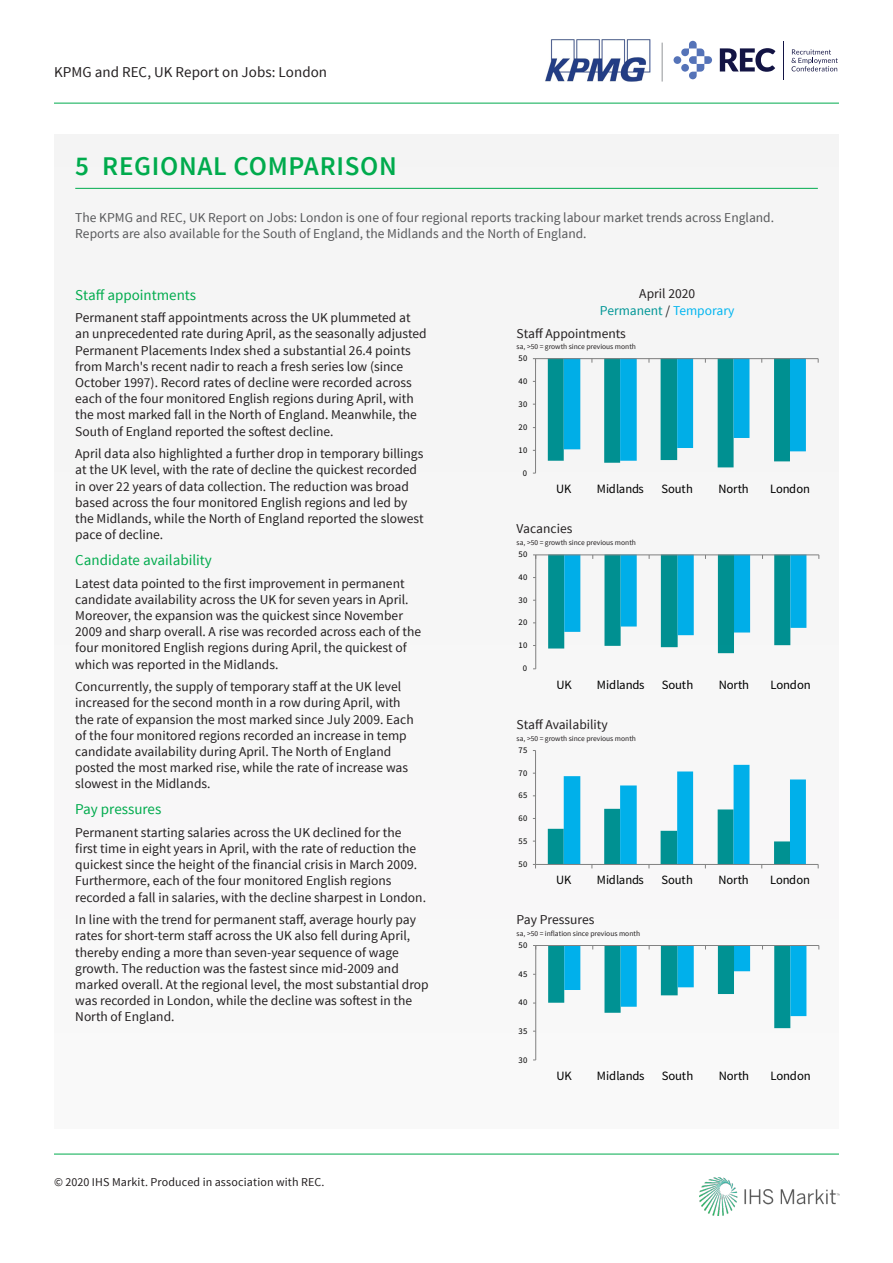
<style>
.page{position:relative;width:893px;height:1263px;background:#fff}
.page>*{position:absolute;margin:0;border:0;box-sizing:border-box;transform-origin:0 0}
.Section_header_large{font:600 27px "Source Sans Pro";letter-spacing:.025em;color:#00ab4d}
.Body_copy_intro{font:15px "Source Sans Pro";color:#00ab4d}
.t1{font:15px "Source Sans Pro";letter-spacing:.005em;color:#231f20}
.Body_copy_main{font:13.5px/16.2px "Source Sans Pro";color:#231f20}
.Body_copy_main-2{font:13.5px/16.2px "Source Sans Pro";color:#57585a}
.Chart_title{font:13.5px "Source Sans Pro";color:#231f20}
.Chart_title-2{font:13.5px "Source Sans Pro";color:#009696}
.Last_six_months{font:13.5px "Source Sans Pro";color:#231f20}
.t2{font:12.75px "Source Sans Pro";letter-spacing:-.015em;color:#000}
.t3{font:12.6px "Source Sans Pro";letter-spacing:-.015em;color:#000}
.t4{font:12px "Source Sans Pro";letter-spacing:.01em;color:#231f20}
.t5{font:8.7px "Source Sans Pro";letter-spacing:.04em;color:#000}
.Axis_title{font:7.5px "Source Sans Pro";color:#231f20}
.s1{color:#231f20}
.s2{color:#00b5f0}
</style>
<div class="page">
<hr style="left:54px;top:103px;width:785px;height:1px;background:#00ab4d">
<img style="left:699px;top:1177px;width:141px;height:38px">
<hr style="left:54px;top:1154px;width:785px;height:1px;background:#00ab4d">
<img style="left:545px;top:39px;width:106px;height:43px">
<svg style="left:720px;top:48px;width:55px;height:24px"></svg>
<hr style="left:783px;top:41px;width:1px;height:38px;background:#131444">
<svg style="left:791px;top:49px;width:47px;height:22px"></svg>
<div style="left:673px;top:56px;width:8px;height:8px;background:#5573b8;border-radius:50%"></div>
<svg style="left:681px;top:41px;width:31px;height:38px"></svg>
<hr style="left:662px;top:43px;width:1px;height:39px;background:#939598">
<div style="left:54px;top:134px;width:785px;height:995px;background:#f6f6f6"></div>
<hr style="left:535px;top:359px;width:1px;height:114px;background:#868686">
<hr style="left:535px;top:358px;width:283px;height:1px;background:#868686">
<svg style="left:548px;top:358px;width:258px;height:109px"></svg>
<hr style="left:75px;top:188px;width:743px;height:1px;background:#00ab4d">
<hr style="left:535px;top:555px;width:1px;height:114px;background:#868686">
<hr style="left:536px;top:554px;width:283px;height:1px;background:#868686">
<svg style="left:548px;top:555px;width:258px;height:98px"></svg>
<hr style="left:535px;top:750px;width:1px;height:114px;background:#868686">
<hr style="left:535px;top:864px;width:283px;height:1px;background:#868686">
<svg style="left:548px;top:765px;width:258px;height:103px"></svg>
<hr style="left:535px;top:945px;width:1px;height:115px;background:#868686">
<hr style="left:536px;top:945px;width:283px;height:1px;background:#868686">
<svg style="left:548px;top:946px;width:258px;height:82px"></svg>
<p class="t1" style="left:54px;top:63px;width:275px">KPMG and REC, UK Report on Jobs: London</p>
<p class="Section_header_large" style="left:75px;top:149px;width:323px">5 REGIONAL COMPARISON</p>
<p class="Body_copy_main-2" style="left:75px;top:210px;width:700px">The KPMG and REC, UK Report on Jobs: London is one of four regional reports tracking labour market trends across England.<br>Reports are also available for the South of England, the Midlands and the North of England.</p>
<p class="Body_copy_intro" style="left:75px;top:285px;width:122px">Staff appointments</p>
<p class="Body_copy_main" style="left:75px;top:310px;width:353px">Permanent staff appointments across the UK plummeted at an unprecedented rate during April, as the seasonally adjusted Permanent Placements Index shed a substantial 26.4 points from March's recent nadir to reach a fresh series low (since October 1997). Record rates of decline were recorded across each of the four monitored English regions during April, with the most marked fall in the North of England. Meanwhile, the South of England reported the softest decline.</p>
<p class="Body_copy_main" style="left:75px;top:446px;width:350px">April data also highlighted a further drop in temporary billings at the UK level, with the rate of decline the quickest recorded in over 22 years of data collection. The reduction was broad based across the four monitored English regions and led by the Midlands, while the North of England reported the slowest pace of decline.</p>
<p class="Body_copy_intro" style="left:75px;top:551px;width:138px">Candidate availability</p>
<p class="Body_copy_main" style="left:75px;top:575px;width:347px">Latest data pointed to the first improvement in permanent candidate availability across the UK for seven years in April.<br>Moreover, the expansion was the quickest since November 2009 and sharp overall. A rise was recorded across each of the four monitored English regions during April, the quickest of which was reported in the Midlands.</p>
<p class="Body_copy_main" style="left:75px;top:679px;width:340px">Concurrently, the supply of temporary staff at the UK level increased for the second month in a row during April, with the rate of expansion the most marked since July 2009. Each of the four monitored regions recorded an increase in temp candidate availability during April. The North of England posted the most marked rise, while the rate of increase was slowest in the Midlands.</p>
<p class="Body_copy_intro" style="left:75px;top:800px;width:88px">Pay pressures</p>
<p class="Body_copy_main" style="left:75px;top:824px;width:352px">Permanent starting salaries across the UK declined for the first time in eight years in April, with the rate of reduction the quickest since the height of the financial crisis in March 2009.<br>Furthermore, each of the four monitored English regions recorded a fall in salaries, with the decline sharpest in London.</p>
<p class="Body_copy_main" style="left:75px;top:912px;width:355px">In line with the trend for permanent staff, average hourly pay rates for short-term staff across the UK also fell during April, thereby ending a more than seven-year sequence of wage growth. The reduction was the fastest since mid-2009 and marked overall. At the regional level, the most substantial drop was recorded in London, while the decline was softest in the North of England.</p>
<p class="t4" style="left:54px;top:1175px;width:272px">© 2020 IHS Markit. Produced in association with REC.</p>
<p class="Last_six_months" style="left:639px;top:286px;width:57px">April 2020</p>
<p class="Chart_title-2" style="left:600px;top:302px;width:136px">Permanent <span class="s1">/</span> <span class="s2">Temporary</span></p>
<p class="Chart_title" style="left:517px;top:325px;width:111px">Staff Appointments</p>
<p class="Axis_title" style="left:517px;top:342px;width:121px">sa, &gt;50 = growth since previous month</p>
<p class="t5" style="left:518px;top:353px;width:10px">50</p>
<p class="t5" style="left:518px;top:376px;width:10px">40</p>
<p class="t5" style="left:518px;top:399px;width:10px">30</p>
<p class="t5" style="left:518px;top:422px;width:10px">20</p>
<p class="t5" style="left:518px;top:444px;width:10px">10</p>
<p class="t5" style="left:523px;top:467px;width:6px">0</p>
<p class="t2" style="left:556px;top:481px;width:17px">UK</p>
<p class="t2" style="left:597px;top:481px;width:49px">Midlands</p>
<p class="t2" style="left:661px;top:481px;width:33px">South</p>
<p class="t2" style="left:718px;top:481px;width:32px">North</p>
<p class="t2" style="left:770px;top:481px;width:42px">London</p>
<p class="Chart_title" style="left:517px;top:520px;width:57px">Vacancies</p>
<p class="Axis_title" style="left:517px;top:538px;width:121px">sa, &gt;50 = growth since previous month</p>
<p class="t5" style="left:518px;top:549px;width:11px">50</p>
<p class="t5" style="left:518px;top:572px;width:11px">40</p>
<p class="t5" style="left:518px;top:594px;width:11px">30</p>
<p class="t5" style="left:518px;top:617px;width:11px">20</p>
<p class="t5" style="left:518px;top:640px;width:11px">10</p>
<p class="t5" style="left:523px;top:663px;width:6px">0</p>
<p class="t3" style="left:556px;top:677px;width:17px">UK</p>
<p class="t3" style="left:597px;top:677px;width:49px">Midlands</p>
<p class="t3" style="left:662px;top:677px;width:33px">South</p>
<p class="t3" style="left:719px;top:677px;width:32px">North</p>
<p class="t3" style="left:770px;top:677px;width:42px">London</p>
<p class="Chart_title" style="left:517px;top:716px;width:93px">Staff Availability</p>
<p class="Axis_title" style="left:517px;top:733px;width:121px">sa, &gt;50 = growth since previous month</p>
<p class="t5" style="left:518px;top:744px;width:10px">75</p>
<p class="t5" style="left:518px;top:767px;width:10px">70</p>
<p class="t5" style="left:518px;top:790px;width:10px">65</p>
<p class="t5" style="left:518px;top:813px;width:10px">60</p>
<p class="t5" style="left:518px;top:835px;width:10px">55</p>
<p class="t5" style="left:518px;top:858px;width:10px">50</p>
<p class="t3" style="left:556px;top:872px;width:17px">UK</p>
<p class="t3" style="left:597px;top:872px;width:49px">Midlands</p>
<p class="t3" style="left:661px;top:872px;width:33px">South</p>
<p class="t3" style="left:718px;top:872px;width:32px">North</p>
<p class="t3" style="left:770px;top:872px;width:42px">London</p>
<p class="Chart_title" style="left:517px;top:911px;width:79px">Pay Pressures</p>
<p class="Axis_title" style="left:517px;top:929px;width:125px">sa, &gt;50 = inflation since previous month</p>
<p class="t5" style="left:518px;top:940px;width:11px">50</p>
<p class="t5" style="left:518px;top:968px;width:11px">45</p>
<p class="t5" style="left:518px;top:997px;width:11px">40</p>
<p class="t5" style="left:518px;top:1025px;width:11px">35</p>
<p class="t5" style="left:518px;top:1054px;width:11px">30</p>
<p class="t2" style="left:556px;top:1068px;width:17px">UK</p>
<p class="t2" style="left:597px;top:1068px;width:49px">Midlands</p>
<p class="t2" style="left:662px;top:1068px;width:33px">South</p>
<p class="t2" style="left:719px;top:1068px;width:32px">North</p>
<p class="t2" style="left:770px;top:1068px;width:42px">London</p>
</div>
